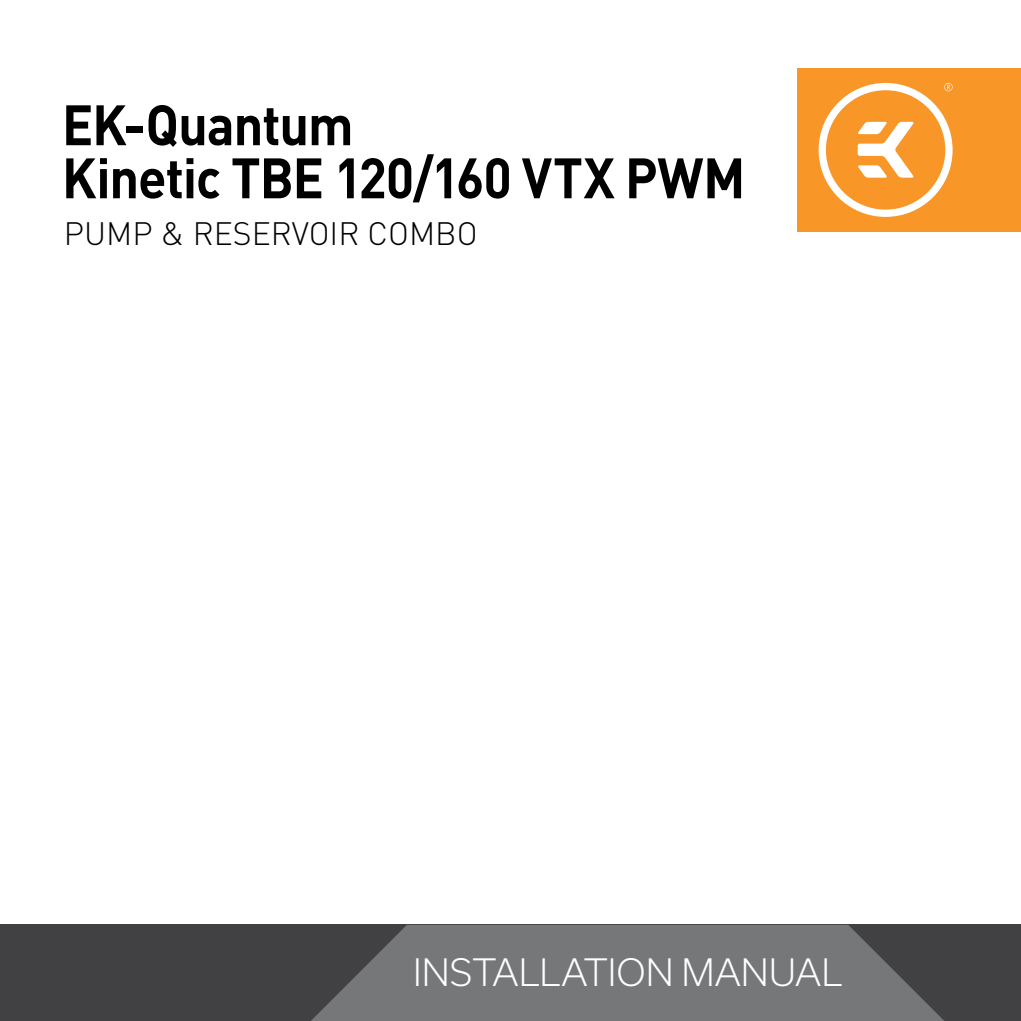
<style>
.page{position:relative;width:1021px;height:1021px;background:#fff}
.page>*{position:absolute;margin:0;border:0;box-sizing:border-box;transform-origin:0 0}
.t1{font:700 56px/53.2px "DIN Pro";letter-spacing:-.02em;color:#000;scale:.93 1}
.t2{font:300 36px "Usual";letter-spacing:.005em;color:#fff}
.t3{font:300 32px "DIN Pro";color:#000}
</style>
<div class="page">
<div style="left:0;top:924px;width:1020px;height:96px;background:#414042"></div>
<svg style="left:312px;top:925px;width:631px;height:95px;background:#6d6f71"></svg>
<div style="left:797px;top:68px;width:223px;height:164px;background:#f89728"></div>
<svg style="left:818px;top:83px;width:134px;height:134px"></svg>
<p class="t1" style="left:62px;top:96px;width:736px">EK-Quantum<br>Kinetic TBE 120/160 VTX PWM</p>
<p class="t3" style="left:64px;top:212px;width:415px">PUMP &amp; RESERVOIR COMBO</p>
<p class="t2" style="left:413px;top:951px;width:430px">INSTALLATION MANUAL</p>
</div>
